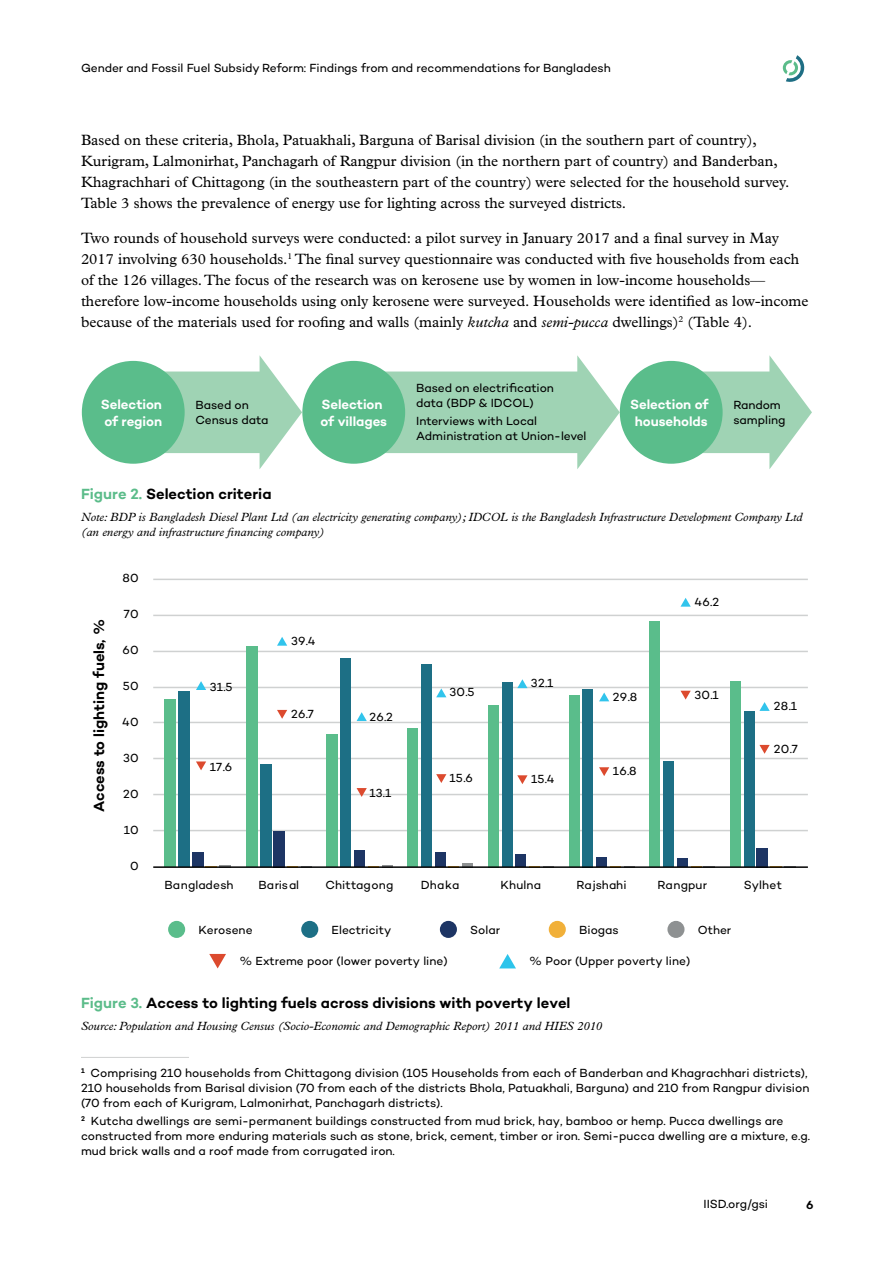
<style>
.page{position:relative;width:893px;height:1263px;background:#fff}
.page>*{position:absolute;margin:0;border:0;box-sizing:border-box;transform-origin:0 0}
.t1{font:15px/21px "Plantin MT Pro";color:#000}
.t2{font:600 15px "Campton";color:#000}
.t3{font:600 13.5px/16.2px "Campton";letter-spacing:-.005em;color:#fff}
.t4{font:12px/15px "Campton";color:#000}
.t5{font:italic 12px/15px "Plantin MT Pro";color:#000}
.t6{font:600 12px "Campton";color:#000}
.s1{font-style:italic}
.s2{color:#5bbc8a}
</style>
<div class="page">
<svg style="left:783px;top:55px;width:22px;height:27px"></svg>
<hr style="left:81px;top:1057px;width:108px;height:1px;background:#cfd1d0">
<svg style="left:146px;top:355px;width:156px;height:114px"></svg>
<div style="left:82px;top:361px;width:103px;height:103px;background:#5abd8b;border-radius:50%"></div>
<svg style="left:385px;top:355px;width:235px;height:114px"></svg>
<svg style="left:698px;top:355px;width:114px;height:114px"></svg>
<div style="left:302px;top:361px;width:103px;height:103px;background:#5abd8b;border-radius:50%"></div>
<div style="left:620px;top:361px;width:103px;height:103px;background:#5abd8b;border-radius:50%"></div>
<hr style="left:153px;top:579px;width:655px;height:1px;background:#cfd1d1">
<hr style="left:153px;top:615px;width:655px;height:1px;background:#cfd1d1">
<hr style="left:153px;top:651px;width:655px;height:1px;background:#cfd1d1">
<hr style="left:153px;top:687px;width:655px;height:1px;background:#cfd1d1">
<hr style="left:153px;top:722px;width:655px;height:1px;background:#cfd1d1">
<hr style="left:153px;top:758px;width:655px;height:1px;background:#cfd1d1">
<hr style="left:153px;top:794px;width:655px;height:1px;background:#cfd1d1">
<hr style="left:153px;top:830px;width:655px;height:1px;background:#cfd1d1">
<div style="left:164px;top:700px;width:12px;height:167px;background:#5abd8b"></div>
<div style="left:178px;top:691px;width:12px;height:176px;background:#1d6f85"></div>
<div style="left:192px;top:852px;width:11px;height:15px;background:#1d3564"></div>
<svg style="left:219px;top:865px;width:12px;height:1px"></svg>
<div style="left:246px;top:647px;width:12px;height:220px;background:#5abd8b"></div>
<div style="left:260px;top:764px;width:11px;height:103px;background:#1d6f85"></div>
<div style="left:273px;top:831px;width:12px;height:36px;background:#1d3564"></div>
<div style="left:327px;top:735px;width:11px;height:132px;background:#5abd8b"></div>
<div style="left:340px;top:658px;width:11px;height:209px;background:#1d6f85"></div>
<div style="left:354px;top:850px;width:11px;height:17px;background:#1d3564"></div>
<div style="left:407px;top:728px;width:11px;height:139px;background:#5abd8b"></div>
<div style="left:421px;top:665px;width:11px;height:202px;background:#1d6f85"></div>
<div style="left:435px;top:852px;width:10px;height:15px;background:#1d3564"></div>
<hr style="left:462px;top:863px;width:11px;height:4px;background:#8e9192">
<div style="left:488px;top:705px;width:11px;height:162px;background:#5abd8b"></div>
<div style="left:502px;top:683px;width:10px;height:184px;background:#1d6f85"></div>
<div style="left:516px;top:854px;width:10px;height:13px;background:#1d3564"></div>
<div style="left:569px;top:695px;width:10px;height:172px;background:#5abd8b"></div>
<div style="left:582px;top:689px;width:11px;height:178px;background:#1d6f85"></div>
<div style="left:596px;top:857px;width:11px;height:10px;background:#1d3564"></div>
<div style="left:649px;top:621px;width:11px;height:246px;background:#5abd8b"></div>
<div style="left:663px;top:761px;width:11px;height:106px;background:#1d6f85"></div>
<div style="left:677px;top:859px;width:11px;height:8px;background:#1d3564"></div>
<div style="left:730px;top:682px;width:11px;height:185px;background:#5abd8b"></div>
<div style="left:744px;top:711px;width:10px;height:156px;background:#1d6f85"></div>
<div style="left:757px;top:848px;width:11px;height:19px;background:#1d3564"></div>
<hr style="left:153px;top:866px;width:655px;height:2px;background:#000">
<svg style="left:196px;top:681px;width:10px;height:9px"></svg>
<svg style="left:196px;top:761px;width:10px;height:9px"></svg>
<svg style="left:277px;top:637px;width:10px;height:9px"></svg>
<svg style="left:277px;top:710px;width:10px;height:9px"></svg>
<svg style="left:357px;top:712px;width:10px;height:9px"></svg>
<svg style="left:357px;top:788px;width:10px;height:9px"></svg>
<svg style="left:436px;top:688px;width:10px;height:9px"></svg>
<svg style="left:436px;top:774px;width:10px;height:9px"></svg>
<svg style="left:517px;top:679px;width:10px;height:9px"></svg>
<svg style="left:517px;top:775px;width:10px;height:9px"></svg>
<svg style="left:599px;top:692px;width:10px;height:9px"></svg>
<svg style="left:599px;top:767px;width:10px;height:9px"></svg>
<svg style="left:680px;top:598px;width:11px;height:9px"></svg>
<svg style="left:680px;top:691px;width:11px;height:8px"></svg>
<svg style="left:759px;top:702px;width:11px;height:9px"></svg>
<svg style="left:759px;top:745px;width:11px;height:9px"></svg>
<div style="left:168px;top:921px;width:17px;height:17px;background:#5abd8b;border-radius:50%"></div>
<svg style="left:209px;top:954px;width:17px;height:14px"></svg>
<svg style="left:499px;top:954px;width:17px;height:14px"></svg>
<div style="left:301px;top:921px;width:17px;height:17px;background:#1d6f85;border-radius:50%"></div>
<div style="left:440px;top:921px;width:17px;height:17px;background:#1d3564;border-radius:50%"></div>
<div style="left:549px;top:921px;width:17px;height:17px;background:#f1b039;border-radius:50%"></div>
<div style="left:667px;top:921px;width:17px;height:17px;background:#8e9192;border-radius:50%"></div>
<p class="t4" style="left:81px;top:60px;width:531px">Gender and Fossil Fuel Subsidy Reform: Findings from and recommendations for Bangladesh</p>
<p class="t1" style="left:81px;top:130px;width:710px">Based on these criteria, Bhola, Patuakhali, Barguna of Barisal division (in the southern part of country), Kurigram, Lalmonirhat, Panchagarh of Rangpur division (in the northern part of country) and Banderban, Khagrachhari of Chittagong (in the southeastern part of the country) were selected for the household survey.<br>Table 3 shows the prevalence of energy use for lighting across the surveyed districts.</p>
<p class="t1" style="left:81px;top:227px;width:729px">Two rounds of household surveys were conducted: a pilot survey in January 2017 and a final survey in May 2017 involving 630 households.<sup>1</sup> The final survey questionnaire was conducted with five households from each of the 126 villages. The focus of the research was on kerosene use by women in low-income households— therefore low-income households using only kerosene were surveyed. Households were identified as low-income because of the materials used for roofing and walls (mainly <span class="s1">kutcha</span> and <span class="s1">semi-pucca</span> dwellings)<sup>2</sup> (Table 4).</p>
<p class="t3" style="left:101px;top:396px;width:63px">Selection of region</p>
<p class="t4" style="left:195px;top:398px;width:74px;line-height:14.4px">Based on<br>Census data</p>
<p class="t3" style="left:320px;top:396px;width:68px">Selection of villages</p>
<p class="t4" style="left:416px;top:380px;width:139px">Based on electrification data (BDP &amp; IDCOL)</p>
<p class="t4" style="left:416px;top:413px;width:172px">Interviews with Local<br>Administration at Union-level</p>
<p class="t3" style="left:630px;top:396px;width:80px;text-align:center">Selection of households</p>
<p class="t4" style="left:733px;top:398px;width:54px;line-height:14.4px">Random sampling</p>
<p class="t2" style="left:81px;top:485px;width:192px"><span class="s2">Figure 2.</span> Selection criteria</p>
<p class="t5" style="left:81px;top:509px;width:723px">Note: BDP is Bangladesh Diesel Plant Ltd (an electricity generating company); IDCOL is the Bangladesh Infrastructure Development Company Ltd (an energy and infrastructure financing company)</p>
<p class="t2" style="left:90px;top:811px;width:194px;rotate:-90deg">Access to lighting fuels, %</p>
<p class="t4" style="left:122px;top:570px;width:18px">80</p>
<p class="t4" style="left:124px;top:606px;width:16px">70</p>
<p class="t4" style="left:122px;top:642px;width:18px">60</p>
<p class="t4" style="left:123px;top:678px;width:17px">50</p>
<p class="t4" style="left:122px;top:714px;width:18px">40</p>
<p class="t4" style="left:123px;top:750px;width:17px">30</p>
<p class="t4" style="left:123px;top:786px;width:17px">20</p>
<p class="t4" style="left:124px;top:822px;width:17px">10</p>
<p class="t4" style="left:130px;top:858px;width:10px">0</p>
<p class="t4" style="left:210px;top:679px;width:24px">31.5</p>
<p class="t4" style="left:210px;top:759px;width:24px">17.6</p>
<p class="t4" style="left:291px;top:633px;width:26px">39.4</p>
<p class="t4" style="left:291px;top:706px;width:24px">26.7</p>
<p class="t4" style="left:369px;top:709px;width:25px">26.2</p>
<p class="t4" style="left:369px;top:785px;width:23px">13.1</p>
<p class="t4" style="left:449px;top:685px;width:27px">30.5</p>
<p class="t4" style="left:531px;top:675px;width:24px">32.1</p>
<p class="t4" style="left:449px;top:770px;width:25px">15.6</p>
<p class="t4" style="left:531px;top:771px;width:25px">15.4</p>
<p class="t4" style="left:613px;top:689px;width:26px">29.8</p>
<p class="t4" style="left:613px;top:763px;width:25px">16.8</p>
<p class="t4" style="left:694px;top:594px;width:26px">46.2</p>
<p class="t4" style="left:694px;top:687px;width:26px">30.1</p>
<p class="t4" style="left:774px;top:698px;width:25px">28.1</p>
<p class="t4" style="left:774px;top:741px;width:26px">20.7</p>
<p class="t4" style="left:165px;top:877px;width:71px">Bangladesh</p>
<p class="t4" style="left:258px;top:877px;width:42px">Barisal</p>
<p class="t4" style="left:325px;top:877px;width:70px">Chittagong</p>
<p class="t4" style="left:421px;top:877px;width:40px">Dhaka</p>
<p class="t4" style="left:501px;top:877px;width:42px">Khulna</p>
<p class="t4" style="left:577px;top:877px;width:52px">Rajshahi</p>
<p class="t4" style="left:657px;top:877px;width:51px">Rangpur</p>
<p class="t4" style="left:744px;top:877px;width:40px">Sylhet</p>
<p class="t4" style="left:198px;top:922px;width:56px">Kerosene</p>
<p class="t4" style="left:239px;top:953px;width:210px">% Extreme poor (lower poverty line)</p>
<p class="t4" style="left:529px;top:953px;width:162px">% Poor (Upper poverty line)</p>
<p class="t4" style="left:332px;top:922px;width:61px">Electricity</p>
<p class="t4" style="left:470px;top:922px;width:31px">Solar</p>
<p class="t4" style="left:579px;top:922px;width:41px">Biogas</p>
<p class="t4" style="left:698px;top:922px;width:35px">Other</p>
<p class="t2" style="left:81px;top:993px;width:491px"><span class="s2">Figure 3.</span> Access to lighting fuels across divisions with poverty level</p>
<p class="t5" style="left:81px;top:1018px;width:523px">Source: Population and Housing Census (Socio-Economic and Demographic Report) 2011 and HIES 2010</p>
<p class="t4" style="left:81px;top:1065px;width:730px"><sup>1</sup> Comprising 210 households from Chittagong division (105 Households from each of Banderban and Khagrachhari districts),<br>210 households from Barisal division (70 from each of the districts Bhola, Patuakhali, Barguna) and 210 from Rangpur division (70 from each of Kurigram, Lalmonirhat, Panchagarh districts).</p>
<p class="t4" style="left:81px;top:1113px;width:731px"><sup>2</sup> Kutcha dwellings are semi-permanent buildings constructed from mud brick, hay, bamboo or hemp. Pucca dwellings are constructed from more enduring materials such as stone, brick, cement, timber or iron. Semi-pucca dwelling are a mixture, e.g. mud brick walls and a roof made from corrugated iron.</p>
<p class="t4" style="left:703px;top:1196px;width:66px">IISD.org/gsi</p>
<p class="t6" style="left:806px;top:1197px;width:9px">6</p>
</div>
